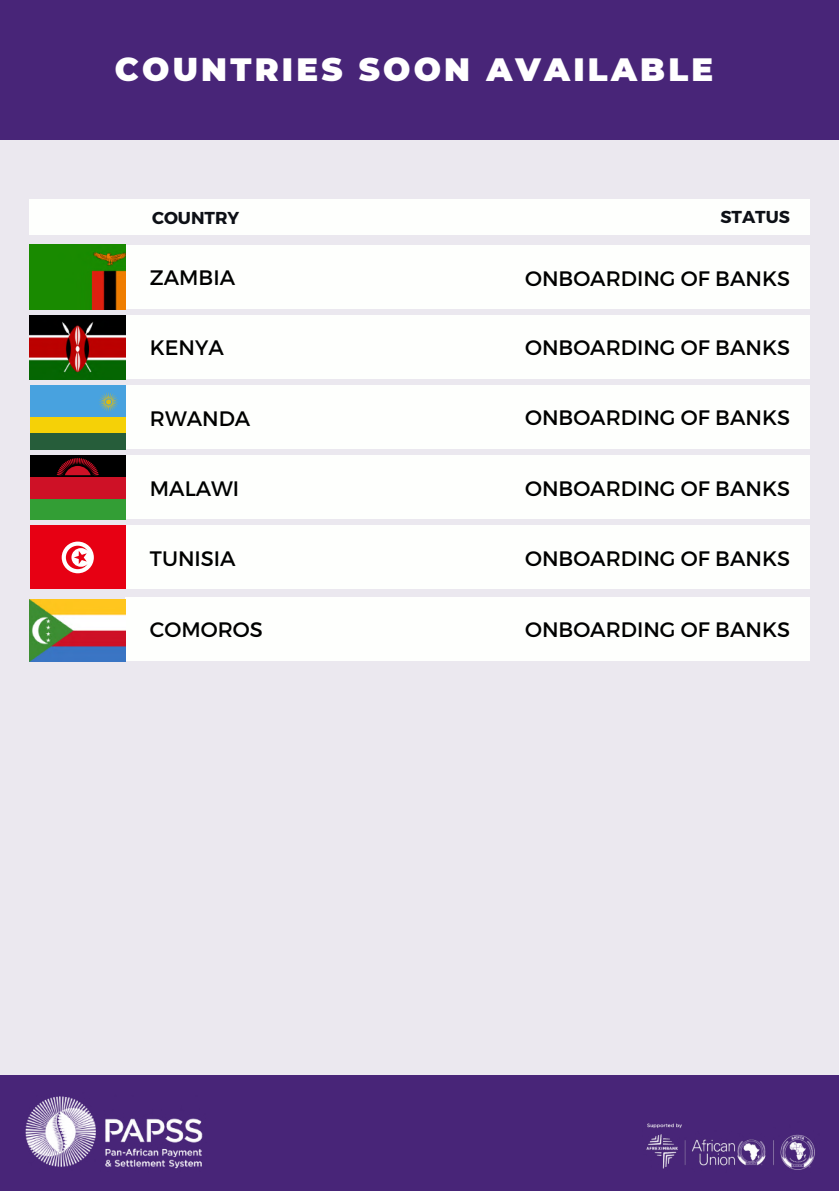
<style>
.page{position:relative;width:839px;height:1191px;background:#fff}
.page>*{position:absolute;margin:0;border:0;box-sizing:border-box;transform-origin:0 0}
.t1{font:900 32.2px "Montserrat";letter-spacing:.1em;color:#fff}
.t2{font:21px "Montserrat";color:#000}
.t3{font:700 17.2px "Montserrat";color:#0d1016}
</style>
<div class="page">
<div style="left:0;top:0;width:838px;height:1191px;background:#ebe8ef"></div>
<div style="left:0;top:0;width:838px;height:140px;background:#482578"></div>
<div style="left:0;top:1076px;width:838px;height:115px;background:#482578"></div>
<img style="left:646px;top:1123px;width:169px;height:47px">
<div style="left:126px;top:245px;width:683px;height:64px;background:#fefffd"></div>
<div style="left:126px;top:315px;width:683px;height:64px;background:#fefffd"></div>
<div style="left:126px;top:385px;width:683px;height:64px;background:#fefffd"></div>
<div style="left:30px;top:200px;width:779px;height:35px;background:#fefffd"></div>
<img style="left:30px;top:245px;width:96px;height:64px">
<img style="left:30px;top:315px;width:96px;height:65px">
<div style="left:30px;top:385px;width:96px;height:32px;background:#48a2df"></div>
<div style="left:30px;top:417px;width:96px;height:17px;background:#f5d107"></div>
<div style="left:30px;top:434px;width:96px;height:16px;background:#265d3a"></div>
<svg style="left:99px;top:392px;width:19px;height:20px"></svg>
<div style="left:105px;top:399px;width:7px;height:6px;background:#dfbc10;border-radius:50%"></div>
<div style="left:105px;top:399px;width:7px;height:6px;border:1px solid #48a2df;border-radius:50%"></div>
<img style="left:25px;top:1096px;width:178px;height:73px">
<div style="left:126px;top:455px;width:683px;height:64px;background:#fefffd"></div>
<div style="left:126px;top:525px;width:683px;height:64px;background:#fefffd"></div>
<div style="left:30px;top:455px;width:96px;height:33px;background:#000"></div>
<div style="left:30px;top:488px;width:96px;height:32px;background:#339e35"></div>
<div style="left:30px;top:477px;width:96px;height:21px;background:#ce1126"></div>
<svg style="left:57px;top:458px;width:42px;height:17px"></svg>
<div style="left:30px;top:526px;width:96px;height:63px;background:#e70013"></div>
<svg style="left:62px;top:542px;width:32px;height:31px"></svg>
<div style="left:126px;top:597px;width:683px;height:64px;background:#fefffd"></div>
<img style="left:30px;top:600px;width:96px;height:61px">
<p class="t1" style="left:115px;top:50px;width:600px">COUNTRIES SOON AVAILABLE</p>
<h2 class="t3" style="left:152px;top:207px;width:89px">COUNTRY</h2>
<h2 class="t3" style="left:720px;top:205px;width:71px">STATUS</h2>
<h2 class="t2" style="left:150px;top:264px;width:87px">ZAMBIA</h2>
<p class="t2" style="left:525px;top:265px;width:266px">ONBOARDING OF BANKS</p>
<h2 class="t2" style="left:150px;top:334px;width:76px">KENYA</h2>
<h2 class="t2" style="left:525px;top:334px;width:266px">ONBOARDING OF BANKS</h2>
<p class="t2" style="left:150px;top:404px;width:102px">RWANDA</p>
<h2 class="t2" style="left:525px;top:404px;width:266px">ONBOARDING OF BANKS</h2>
<h2 class="t2" style="left:150px;top:475px;width:91px">MALAWI</h2>
<h2 class="t2" style="left:525px;top:474px;width:266px">ONBOARDING OF BANKS</h2>
<h2 class="t2" style="left:150px;top:545px;width:87px">TUNISIA</h2>
<h2 class="t2" style="left:525px;top:545px;width:266px">ONBOARDING OF BANKS</h2>
<p class="t2" style="left:150px;top:616px;width:114px">COMOROS</p>
<p class="t2" style="left:525px;top:616px;width:266px">ONBOARDING OF BANKS</p>
</div>
